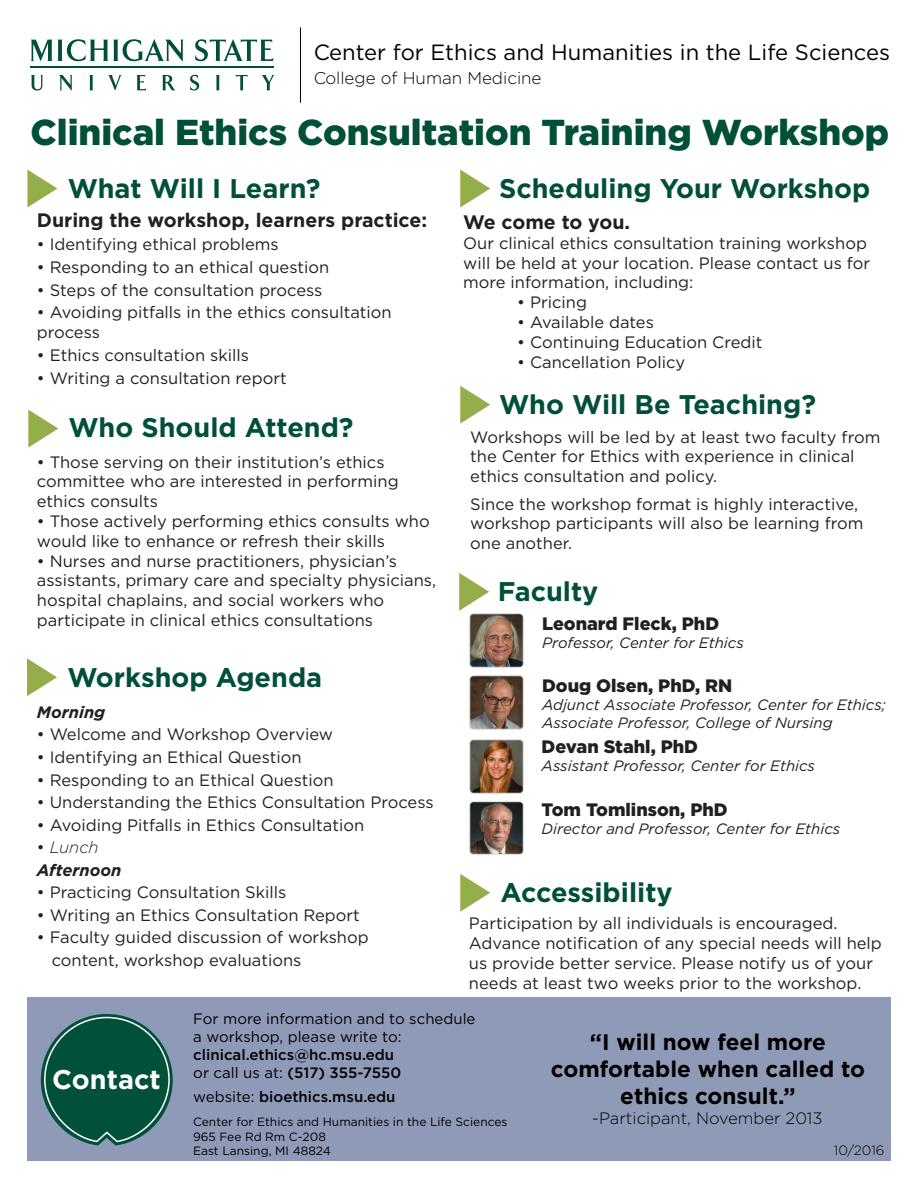
<style>
.page{position:relative;width:918px;height:1188px;background:#fff}
.page>*{position:absolute;margin:0;border:0;box-sizing:border-box;transform-origin:0 0}
.t1{font:900 36px "Gotham";color:#004f38}
.t2{font:700 27px "Gotham";color:#004f38}
.t3{font:700 27px "Gotham";color:#fff}
.t4{font:700 22.5px/27px "Gotham";color:#000;text-align:center}
.t5{font:22.05px "Gotham";color:#010101}
.t6{font:700 19.5px "Gotham";color:#231f20}
.t7{font:900 18px "Gotham";color:#231f20}
.t8{font:300 16.95px "Gotham";color:#010101}
.t9{font:16.5px/19.8px "Gotham";color:#231f20}
.t10{font:300 16.5px "Gotham";color:#000}
.t11{font:italic 700 16.5px/22.5px "Gotham";color:#231f20}
.t12{font:italic 15px/18px "Gotham";color:#231f20}
.t13{font:500 15px/18px "Gotham";color:#000}
.t14{font:15px/18px "Gotham";color:#000}
.t15{font:300 13.5px "Gotham";color:#000}
.t16{font:12px/14.4px "Gotham";color:#000}
.s1{font-weight:400;font-style:normal}
.s2{font-weight:300}
.s3{font-weight:400}
</style>
<div class="page">
<div style="left:27px;top:998px;width:864px;height:163px;background:#8f9ab8"></div>
<svg style="left:41px;top:1014px;width:132px;height:132px"></svg>
<img style="left:469px;top:614px;width:54px;height:53px">
<img style="left:469px;top:676px;width:54px;height:54px">
<img style="left:469px;top:739px;width:54px;height:54px">
<img style="left:469px;top:801px;width:54px;height:54px">
<svg style="left:27px;top:170px;width:30px;height:37px"></svg>
<hr style="left:300px;top:27px;width:1px;height:76px;background:#010101">
<svg style="left:31px;top:75px;width:12px;height:16px"></svg>
<svg style="left:59px;top:75px;width:13px;height:16px"></svg>
<svg style="left:89px;top:75px;width:4px;height:15px"></svg>
<svg style="left:108px;top:75px;width:13px;height:16px"></svg>
<svg style="left:137px;top:75px;width:9px;height:15px"></svg>
<svg style="left:162px;top:75px;width:13px;height:15px"></svg>
<svg style="left:190px;top:75px;width:9px;height:16px"></svg>
<svg style="left:216px;top:75px;width:4px;height:15px"></svg>
<svg style="left:236px;top:75px;width:12px;height:15px"></svg>
<svg style="left:262px;top:75px;width:13px;height:15px"></svg>
<svg style="left:31px;top:39px;width:153px;height:23px"></svg>
<svg style="left:195px;top:39px;width:79px;height:22px"></svg>
<hr style="left:31px;top:66px;width:243px;height:2px;background:#004f39">
<svg style="left:460px;top:170px;width:30px;height:37px"></svg>
<svg style="left:27px;top:658px;width:30px;height:38px"></svg>
<svg style="left:460px;top:874px;width:30px;height:38px"></svg>
<svg style="left:28px;top:410px;width:30px;height:38px"></svg>
<svg style="left:460px;top:386px;width:30px;height:38px"></svg>
<svg style="left:459px;top:573px;width:30px;height:38px"></svg>
<h3 class="t5" style="left:313px;top:38px;width:579px">Center for Ethics and Humanities in the Life Sciences</h3>
<p class="t8" style="left:313px;top:67px;width:230px">College of Human Medicine</p>
<h1 class="t1" style="left:31px;top:107px;width:860px">Clinical Ethics Consultation Training Workshop</h1>
<h2 class="t2" style="left:68px;top:170px;width:254px">What Will I Learn?</h2>
<p class="t6" style="left:37px;top:207px;width:392px">During the workshop, learners practice:</p>
<p class="t9" style="left:37px;top:234px;width:243px">• Identifying ethical problems</p>
<p class="t9" style="left:37px;top:257px;width:294px">• Responding to an ethical question</p>
<p class="t9" style="left:37px;top:279px;width:287px">• Steps of the consultation process</p>
<p class="t9" style="left:37px;top:302px;width:356px">• Avoiding pitfalls in the ethics consultation process</p>
<p class="t9" style="left:37px;top:345px;width:214px">• Ethics consultation skills</p>
<p class="t9" style="left:37px;top:368px;width:251px">• Writing a consultation report</p>
<h2 class="t2" style="left:499px;top:387px;width:318px">Who Will Be Teaching?</h2>
<p class="t9" style="left:470px;top:427px;width:412px">Workshops will be led by at least two faculty from the Center for Ethics with experience in clinical ethics consultation and policy.</p>
<p class="t9" style="left:470px;top:493px;width:395px">Since the workshop format is highly interactive, workshop participants will also be learning from one another.</p>
<h2 class="t2" style="left:499px;top:170px;width:373px">Scheduling Your Workshop</h2>
<p class="t6" style="left:463px;top:209px;width:168px">We come to you.</p>
<p class="t9" style="left:463px;top:233px;width:408px">Our clinical ethics consultation training workshop will be held at your location. Please contact us for more information, including:</p>
<p class="t9" style="left:517px;top:292px;width:71px">• Pricing</p>
<p class="t9" style="left:517px;top:312px;width:138px">• Available dates</p>
<p class="t9" style="left:517px;top:332px;width:247px">• Continuing Education Credit</p>
<p class="t9" style="left:517px;top:351px;width:169px">• Cancellation Policy</p>
<h2 class="t2" style="left:69px;top:409px;width:287px">Who Should Attend?</h2>
<p class="t9" style="left:37px;top:451px;width:363px">• Those serving on their institution’s ethics committee who are interested in performing ethics consults</p>
<p class="t9" style="left:37px;top:511px;width:394px">• Those actively performing ethics consults who would like to enhance or refresh their skills</p>
<p class="t9" style="left:37px;top:550px;width:401px">• Nurses and nurse practitioners, physician’s assistants, primary care and specialty physicians, hospital chaplains, and social workers who participate in clinical ethics consultations</p>
<h2 class="t2" style="left:67px;top:659px;width:256px">Workshop Agenda</h2>
<p class="t11" style="left:37px;top:701px;width:70px">Morning</p>
<p class="t9" style="left:37px;top:724px;width:298px">• Welcome and Workshop Overview</p>
<p class="t9" style="left:37px;top:747px;width:266px">• Identifying an Ethical Question</p>
<p class="t9" style="left:37px;top:769px;width:298px">• Responding to an Ethical Question</p>
<p class="t9" style="left:37px;top:792px;width:398px">• Understanding the Ethics Consultation Process</p>
<p class="t9" style="left:37px;top:814px;width:329px">• Avoiding Pitfalls in Ethics Consultation</p>
<p class="t11" style="left:37px;top:836px;width:86px"><span class="s1">•</span> <span class="s2">Lunch<br></span>Afternoon</p>
<p class="t9" style="left:37px;top:882px;width:251px">• Practicing Consultation Skills</p>
<p class="t9" style="left:37px;top:904px;width:325px">• Writing an Ethics Consultation Report</p>
<p class="t9" style="left:52px;top:926px;width:318px;line-height:22.5px;text-indent:-15px">• Faculty guided discussion of workshop content, workshop evaluations</p>
<h2 class="t2" style="left:498px;top:574px;width:102px">Faculty</h2>
<p class="t7" style="left:542px;top:611px;width:179px">Leonard Fleck, PhD</p>
<p class="t12" style="left:542px;top:633px;width:203px">Professor, Center for Ethics</p>
<p class="t7" style="left:542px;top:673px;width:192px">Doug Olsen, PhD, RN</p>
<p class="t12" style="left:542px;top:695px;width:345px">Adjunct Associate Professor, Center for Ethics;<br>Associate Professor, College of Nursing</p>
<p class="t7" style="left:542px;top:734px;width:158px">Devan Stahl, PhD</p>
<p class="t12" style="left:542px;top:757px;width:275px">Assistant Professor, Center for Ethics</p>
<p class="t7" style="left:542px;top:797px;width:188px">Tom Tomlinson, PhD</p>
<p class="t12" style="left:542px;top:819px;width:300px">Director and Professor, Center for Ethics</p>
<h2 class="t2" style="left:500px;top:875px;width:174px">Accessibility</h2>
<p class="t9" style="left:469px;top:913px;width:414px">Participation by all individuals is encouraged.<br>Advance notification of any special needs will help us provide better service. Please notify us of your needs at least two weeks prior to the workshop.</p>
<p class="t14" style="left:193px;top:1009px;width:284px">For more information and to schedule a workshop, please write to:</p>
<p class="t13" style="left:193px;top:1045px;width:209px">clinical.ethics@hc.msu.edu <span class="s3">or call us at:</span> (517) 355-7550</p>
<h3 class="t4" style="left:551px;top:1028px;width:316px">“I will now feel more comfortable when called to ethics consult.”</h3>
<p class="t10" style="left:592px;top:1107px;width:232px">-Participant, November 2013</p>
<p class="t15" style="left:834px;top:1141px;width:52px">10/2016</p>
<h2 class="t3" style="left:52px;top:1062px;width:110px">Contact</h2>
<p class="t13" style="left:193px;top:1088px;width:204px"><span class="s3">website:</span> bioethics.msu.edu</p>
<p class="t16" style="left:193px;top:1114px;width:316px">Center for Ethics and Humanities in the Life Sciences<br>965 Fee Rd Rm C-208<br>East Lansing, MI 48824</p>
</div>
